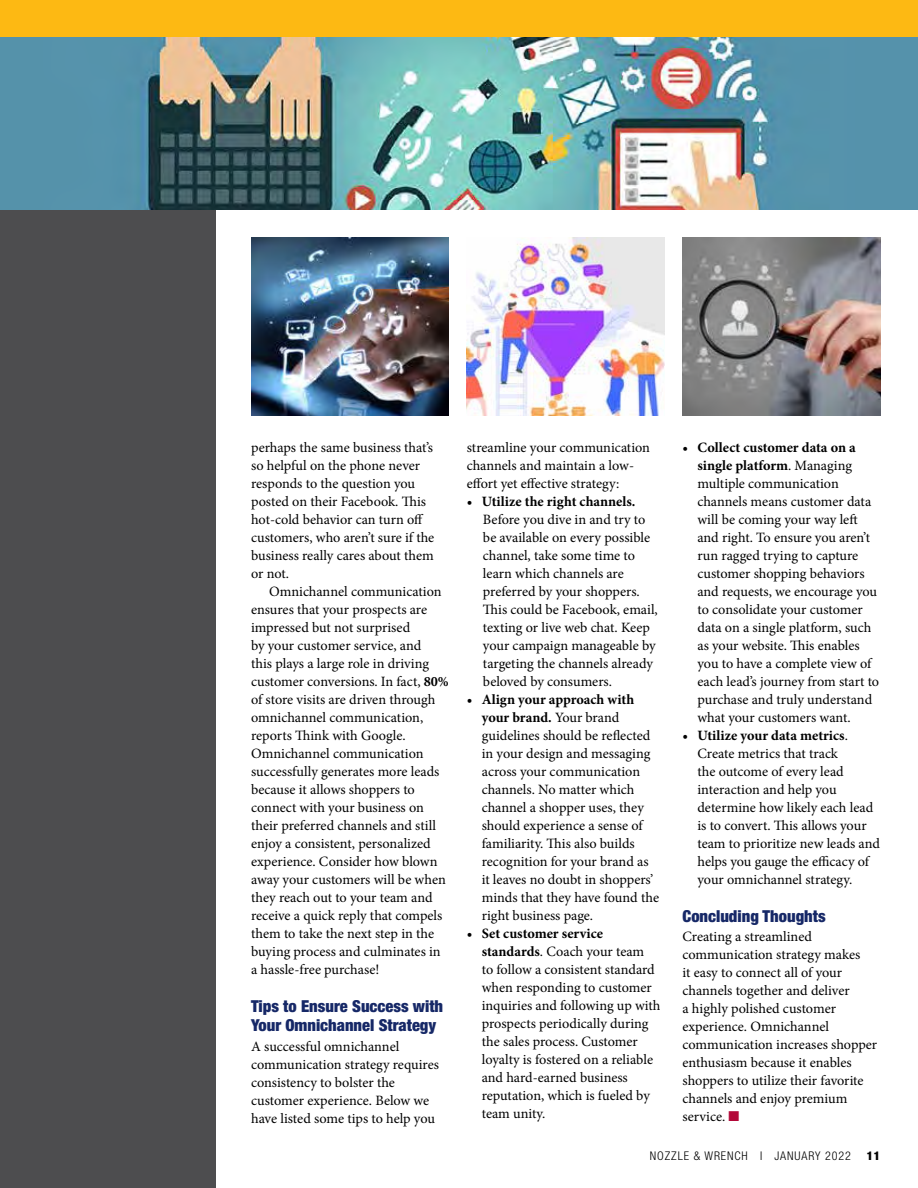
<style>
.page{position:relative;width:918px;height:1188px;background:#fff}
.page>*{position:absolute;margin:0;border:0;box-sizing:border-box;transform-origin:0 0}
.t1{font:900 condensed 16.5px/19.5px "Helvetica Neue";color:#162867}
.t2{font:14.25px/18px "Minion Pro";letter-spacing:-.005em;color:#000}
.t3{font:700 14.25px "Minion Pro";color:#000}
.t4{font:300 condensed 12px "Helvetica Neue";letter-spacing:.075em;color:#000}
.t5{font:900 condensed 12px "Helvetica Neue";color:#000}
.s1{font-weight:700}
.s2{color:#b30838}
</style>
<div class="page">
<div style="left:0;top:0;width:918px;height:37px;background:#fdb913"></div>
<div style="left:0;top:38px;width:216px;height:1150px;background:#4d4d4f"></div>
<img style="left:0;top:38px;width:918px;height:172px">
<img style="left:251px;top:237px;width:198px;height:179px">
<img style="left:467px;top:237px;width:197px;height:179px">
<img style="left:683px;top:237px;width:197px;height:179px">
<p class="t2" style="left:251px;top:439px;width:185px">perhaps the same business that’s so helpful on the phone never responds to the question you posted on their Facebook. This hot-cold behavior can turn off customers, who aren’t sure if the business really cares about them or not.</p>
<p class="t2" style="left:251px;top:583px;width:199px;text-indent:18px">Omnichannel communication ensures that your prospects are impressed but not surprised<br>by your customer service, and<br>this plays a large role in driving customer conversions. In fact, <span class="s1">80% </span>of store visits are driven through omnichannel communication, reports Think with Google.<br>Omnichannel communication successfully generates more leads because it allows shoppers to connect with your business on their preferred channels and still enjoy a consistent, personalized experience. Consider how blown away your customers will be when they reach out to your team and receive a quick reply that compels them to take the next step in the buying process and culminates in a hassle-free purchase!</p>
<p class="t1" style="left:251px;top:996px;width:194px">Tips to Ensure Success with<br>Your Omnichannel Strategy</p>
<p class="t2" style="left:251px;top:1037px;width:189px">A successful omnichannel communication strategy requires consistency to bolster the customer experience. Below we have listed some tips to help you</p>
<p class="t2" style="left:467px;top:439px;width:185px">streamline your communication channels and maintain a low&shy;effort yet effective strategy:</p>
<p class="t3" style="left:467px;top:491px;width:170px">• Utilize the right channels.</p>
<p class="t2" style="left:483px;top:511px;width:176px">Before you dive in and try to be available on every possible channel, take some time to learn which channels are preferred by your shoppers.<br>This could be Facebook, email, texting or live web chat. Keep your campaign manageable by targeting the channels already beloved by consumers.</p>
<p class="t2" style="left:482px;top:690px;width:179px;text-indent:-15px"><span class="s1">• Align your approach with your brand.</span> Your brand guidelines should be reflected in your design and messaging across your communication channels. No matter which channel a shopper uses, they should experience a sense of familiarity. This also builds recognition for your brand as it leaves no doubt in shoppers’ minds that they have found the right business page.</p>
<p class="t2" style="left:482px;top:924px;width:180px;text-indent:-15px"><span class="s1">• Set customer service standards</span>. Coach your team<br>to follow a consistent standard when responding to customer inquiries and following up with prospects periodically during the sales process. Customer loyalty is fostered on a reliable and hard-earned business reputation, which is fueled by team unity.</p>
<p class="t2" style="left:697px;top:438px;width:183px;text-indent:-15px"><span class="s1">• Collect customer data on a single platform</span>. Managing multiple communication channels means customer data will be coming your way left and right. To ensure you aren’t run ragged trying to capture customer shopping behaviors and requests, we encourage you to consolidate your customer data on a single platform, such as your website. This enables you to have a complete view of each lead’s journey from start to purchase and truly understand what your customers want.</p>
<p class="t2" style="left:697px;top:726px;width:184px;text-indent:-15px"><span class="s1">• Utilize your data metrics</span>.<br>Create metrics that track<br>the outcome of every lead interaction and help you determine how likely each lead is to convert. This allows your team to prioritize new leads and helps you gauge the efficacy of your omnichannel strategy.</p>
<p class="t1" style="left:682px;top:906px;width:145px">Concluding Thoughts</p>
<p class="t2" style="left:682px;top:928px;width:196px">Creating a streamlined communication strategy makes<br>it easy to connect all of your channels together and deliver<br>a highly polished customer experience. Omnichannel communication increases shopper enthusiasm because it enables shoppers to utilize their favorite channels and enjoy premium service. <span class="s2">■</span></p>
<p class="t4" style="left:650px;top:1149px;width:202px">NOZZLE &amp; WRENCH I JANUARY 2022</p>
<p class="t5" style="left:867px;top:1148px;width:15px">11</p>
</div>
